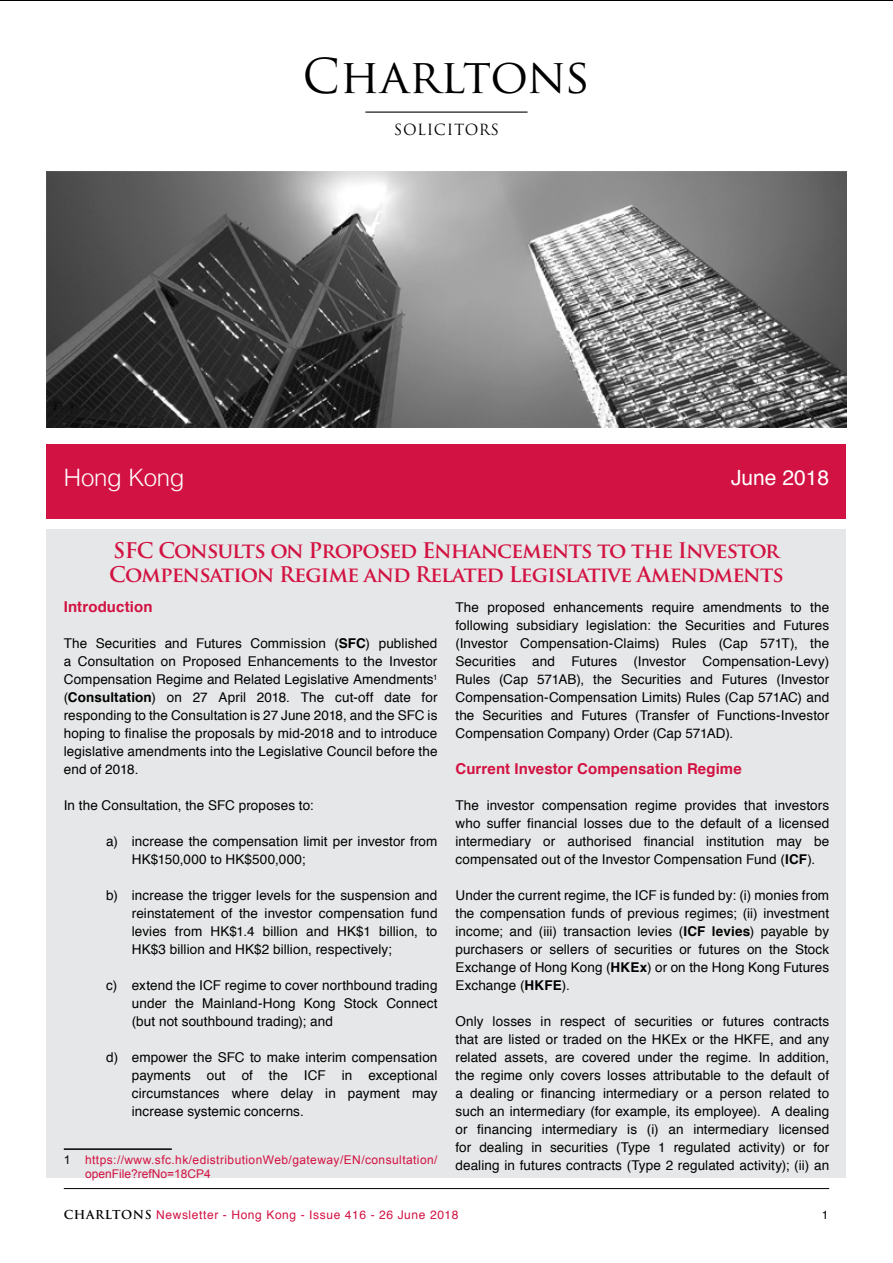
<style>
.page{position:relative;width:893px;height:1263px;background:#fff}
.page>*{position:absolute;margin:0;border:0;box-sizing:border-box;transform-origin:0 0}
.t1{font:46.8px "Trajan Pro";color:#000}
.t2{font:300 24px "Helvetica";letter-spacing:-.015em;color:#fff}
.t3{font:700 21px/24px "Trajan Pro";letter-spacing:-.04em;color:#d21242}
.t4{font:21px "Helvetica";color:#fff}
.t5{font:700 15px "Helvetica";letter-spacing:.005em;color:#d21242}
.t6{font:15px "Trajan Pro";letter-spacing:.04em;color:#000}
.t7{font:13.5px/18px "Helvetica";letter-spacing:.01em;color:#000;text-align:justify}
.t8{font:12px/14.4px "Arial";letter-spacing:.035em;color:#d21242}
.t9{font:12px "Helvetica";letter-spacing:.05em;color:#d21242}
.t10{font:12px "Helvetica";color:#000}
.s1{font-weight:700}
.s2{color:#000}
.s3{font-family:"Trajan Pro";font-weight:700;color:#000}
</style>
<div class="page">
<hr style="left:64px;top:1188px;width:765px;height:1px;background:#000">
<hr style="left:365px;top:112px;width:162px;height:1px;background:#000">
<div style="left:47px;top:444px;width:799px;height:64px;background:#d21242"></div>
<div style="left:47px;top:500px;width:799px;height:19px;background:#d21242"></div>
<div style="left:47px;top:529px;width:799px;height:649px;background:#e6e7e8"></div>
<img style="left:47px;top:171px;width:799px;height:256px">
<hr style="left:64px;top:1148px;width:108px;height:2px;background:#000">
<h1 class="t1" style="left:303px;top:47px;width:289px">Charltons</h1>
<p class="t6" style="left:394px;top:120px;width:107px">SOLICITORS</p>
<h2 class="t2" style="left:64px;top:457px;width:122px">Hong Kong</h2>
<h3 class="t4" style="left:731px;top:461px;width:100px">June 2018</h3>
<h3 class="t3" style="left:109px;top:539px;width:676px">SFC Consults on Proposed Enhancements to the Investor<br>Compensation Regime and Related Legislative Amendments</h3>
<p class="t5" style="left:64px;top:595px;width:90px">Introduction</p>
<p class="t7" style="left:64px;top:635px;width:375px">The Securities and Futures Commission (<span class="s1">SFC</span>) published a Consultation on Proposed Enhancements to the Investor Compensation Regime and Related Legislative Amendments<sup>1 </sup>(<span class="s1">Consultation</span>) on 27 April 2018. The cut-off date for responding to the Consultation is 27 June 2018, and the SFC is hoping to finalise the proposals by mid-2018 and to introduce legislative amendments into the Legislative Council before the end of 2018.</p>
<p class="t7" style="left:64px;top:797px;width:251px">In the Consultation, the SFC proposes to:</p>
<p class="t7" style="left:132px;top:833px;width:307px;text-indent:-26px">a) increase the compensation limit per investor from<br>HK$150,000 to HK$500,000;</p>
<p class="t7" style="left:132px;top:887px;width:307px;text-indent:-26px">b) increase the trigger levels for the suspension and reinstatement of the investor compensation fund levies from HK$1.4 billion and HK$1 billion, to HK$3 billion and HK$2 billion, respectively;</p>
<p class="t7" style="left:132px;top:977px;width:307px;text-indent:-26px">c) extend the ICF regime to cover northbound trading under the Mainland-Hong Kong Stock Connect (but not southbound trading); and</p>
<p class="t7" style="left:132px;top:1049px;width:307px;text-indent:-26px">d) empower the SFC to make interim compensation payments out of the ICF in exceptional circumstances where delay in payment may increase systemic concerns.</p>
<p class="t8" style="left:85px;top:1152px;width:354px;text-indent:-21px"><span class="s2">1</span> https://www.sfc.hk/edistributionWeb/gateway/EN/consultation/ openFile?refNo=18CP4</p>
<p class="t7" style="left:455px;top:599px;width:375px">The proposed enhancements require amendments to the following subsidiary legislation: the Securities and Futures (Investor Compensation-Claims) Rules (Cap 571T), the Securities and Futures (Investor Compensation-Levy)<br>Rules (Cap 571AB), the Securities and Futures (Investor Compensation-Compensation Limits) Rules (Cap 571AC) and the Securities and Futures (Transfer of Functions-Investor Compensation Company) Order (Cap 571AD).</p>
<p class="t5" style="left:455px;top:757px;width:288px">Current Investor Compensation Regime</p>
<p class="t7" style="left:455px;top:797px;width:375px">The investor compensation regime provides that investors who suffer financial losses due to the default of a licensed intermediary or authorised financial institution may be compensated out of the Investor Compensation Fund (<span class="s1">ICF</span>).</p>
<p class="t7" style="left:455px;top:887px;width:375px">Under the current regime, the ICF is funded by: (i) monies from the compensation funds of previous regimes; (ii) investment income; and (iii) transaction levies (<span class="s1">ICF levies</span>) payable by purchasers or sellers of securities or futures on the Stock Exchange of Hong Kong (<span class="s1">HKEx</span>) or on the Hong Kong Futures Exchange (<span class="s1">HKFE</span>).</p>
<p class="t7" style="left:455px;top:1013px;width:375px">Only losses in respect of securities or futures contracts that are listed or traded on the HKEx or the HKFE, and any related assets, are covered under the regime. In addition, the regime only covers losses attributable to the default of a dealing or financing intermediary or a person related to such an intermediary (for example, its employee). A dealing or financing intermediary is (i) an intermediary licensed for dealing in securities (Type 1 regulated activity) or for dealing in futures contracts (Type 2 regulated activity); (ii) an</p>
<p class="t9" style="left:64px;top:1206px;width:396px"><span class="s3">CHARLTONS</span> Newsletter - Hong Kong - Issue 416 - 26 June 2018</p>
<p class="t10" style="left:822px;top:1206px;width:8px">1</p>
</div>
